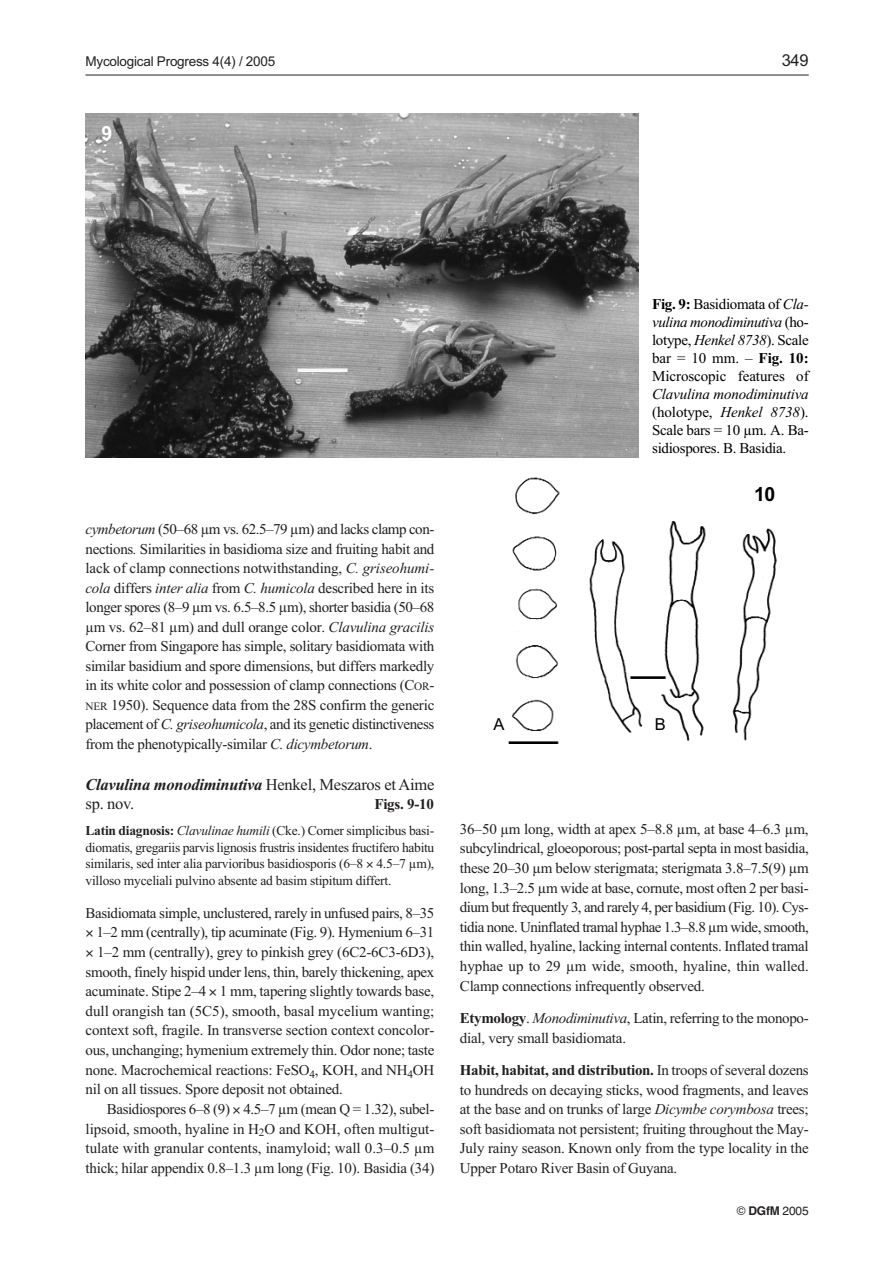
<style>
.page{position:relative;width:893px;height:1263px;background:#fff}
.page>*{position:absolute;margin:0;border:0;box-sizing:border-box;transform-origin:0 0}
.t1{font:700 19.5px "Arial";color:#000}
.t2{font:700 19.5px "Arial";color:#fff}
.t3{font:16.5px/19.6px "Times New Roman";color:#231f20}
.t4{font:16.5px "Arial";color:#231f20}
.t5{font:16.5px "Arial";color:#000}
.t6{font:15px/19.6px "Times New Roman";letter-spacing:-.015em;color:#231f20;text-align:justify}
.t7{font:15px/18px "Times New Roman";letter-spacing:-.02em;color:#000;text-align:justify}
.t8{font:700 15px "Times New Roman";letter-spacing:-.015em;color:#231f20}
.t9{font:13.5px/16.8px "Times New Roman";letter-spacing:-.015em;color:#231f20;text-align:justify}
.t10{font:13.5px "Arial";letter-spacing:-.015em;color:#231f20}
.t11{font:12px "Helvetica";color:#231f20}
.s1{font-style:italic}
.s2{font-size:11.25px}
.s3{font-weight:700;font-style:italic}
.s4{font-weight:700}
</style>
<div class="page">
<hr style="left:85px;top:75px;width:723px;height:1px;background:#231f20">
<img style="left:85px;top:113px;width:553px;height:344px">
<img style="left:508px;top:477px;width:269px;height:267px">
<p class="t10" style="left:85px;top:56px;width:191px">Mycological Progress 4(4) / 2005</p>
<p class="t4" style="left:781px;top:54px;width:28px">349</p>
<h1 class="t2" style="left:101px;top:126px;width:12px">9</h1>
<p class="t6" style="left:85px;top:521px;width:350px"><span class="s1">cymbetorum</span> (50–68 µm vs. 62.5–79 µm) and lacks clamp con&shy;nections<span class="s1">.</span> Similarities in basidioma size and fruiting habit and lack of clamp connections notwithstanding, <span class="s1">C. griseohumi&shy;cola</span> differs <span class="s1">inter alia</span> from <span class="s1">C. humicola</span> described here in its longer spores (8–9 µm vs. 6.5–8.5 µm), shorter basidia (50–68 µm vs. 62–81 µm) and dull orange color. <span class="s1">Clavulina gracilis </span>Corner from Singapore has simple, solitary basidiomata with similar basidium and spore dimensions, but differs markedly in its white color and possession of clamp connections (C<span class="s2">OR</span>-<span class="s2">NER</span> 1950). Sequence data from the 28S confirm the generic placement of <span class="s1">C. griseohumicola</span>, and its genetic distinctiveness from the phenotypically-similar <span class="s1">C. dicymbetorum</span>.</p>
<p class="t3" style="left:85px;top:776px;width:350px"><span class="s3">Clavulina monodiminutiva</span> Henkel, Meszaros et Aime sp. nov.</p>
<p class="t8" style="left:374px;top:800px;width:61px">Figs. 9-10</p>
<p class="t9" style="left:85px;top:823px;width:350px"><span class="s4">Latin diagnosis:</span> <span class="s1">Clavulinae humili</span> (Cke.) Corner simplicibus basi&shy;diomatis, gregariis parvis lignosis frustris insidentes fructifero habitu similaris, sed inter alia parvioribus basidiosporis (6–8 4.5–7 µm), villoso myceliali pulvino absente ad basim stipitum differt.</p>
<p class="t6" style="left:85px;top:904px;width:350px">Basidiomata simple, unclustered, rarely in unfused pairs, 8–35</p>
<p class="t6" style="left:96px;top:924px;width:339px">1–2 mm (centrally), tip acuminate (Fig. 9). Hymenium 6–31</p>
<p class="t6" style="left:97px;top:943px;width:339px">1–2 mm (centrally), grey to pinkish grey (6C2-6C3-6D3),</p>
<p class="t6" style="left:85px;top:963px;width:350px">smooth, finely hispid under lens, thin, barely thickening, apex</p>
<p class="t6" style="left:85px;top:983px;width:350px">acuminate. Stipe 2–4 1 mm, tapering slightly towards base,</p>
<p class="t6" style="left:85px;top:1002px;width:350px">dull orangish tan (5C5), smooth, basal mycelium wanting;</p>
<p class="t6" style="left:85px;top:1022px;width:350px">context soft, fragile. In transverse section context concolor-</p>
<p class="t6" style="left:85px;top:1042px;width:350px">ous, unchanging; hymenium extremely thin. Odor none; taste</p>
<p class="t6" style="left:85px;top:1061px;width:350px">none. Macrochemical reactions: FeSO<sub>4</sub>, KOH, and NH<sub>4</sub>OH</p>
<p class="t6" style="left:85px;top:1081px;width:259px">nil on all tissues. Spore deposit not obtained.</p>
<p class="t6" style="left:107px;top:1101px;width:329px">Basidiospores 6–8 (9) 4.5–7 µm (mean Q = 1.32), subel-</p>
<p class="t6" style="left:85px;top:1120px;width:350px">lipsoid, smooth, hyaline in H<sub>2</sub>O and KOH, often multigut-</p>
<p class="t6" style="left:85px;top:1140px;width:350px">tulate with granular contents, inamyloid; wall 0.3–0.5 µm</p>
<p class="t6" style="left:85px;top:1160px;width:350px">thick; hilar appendix 0.8–1.3 µm long (Fig. 10). Basidia (34)</p>
<p class="t7" style="left:652px;top:296px;width:158px"><span class="s4">Fig. 9:</span> Basidiomata of <span class="s1">Cla&shy;vulina monodiminutiva</span> (ho&shy;lotype, <span class="s1">Henkel 8738</span>). Scale bar = 10 mm. – <span class="s4">Fig. 10:<br></span>Microscopic features of</p>
<p class="t7" style="left:652px;top:386px;width:158px"><span class="s1">Clavulina monodiminutiva </span>(holotype, <span class="s1">Henkel 8738</span>).<br>Scale bars = 10 µm. A. Ba&shy;sidiospores. B. Basidia.</p>
<p class="t5" style="left:493px;top:718px;width:13px">A</p>
<p class="t5" style="left:655px;top:718px;width:13px">B</p>
<h1 class="t1" style="left:754px;top:487px;width:23px">10</h1>
<p class="t6" style="left:460px;top:820px;width:350px">36–50 µm long, width at apex 5–8.8 µm, at base 4–6.3 µm, subcylindrical, gloeoporous; post-partal septa in most basidia, these 20–30 µm below sterigmata; sterigmata 3.8–7.5(9) µm long, 1.3–2.5 µm wide at base, cornute, most often 2 per basi&shy;dium but frequently 3, and rarely 4, per basidium (Fig. 10). Cys&shy;tidia none. Uninflated tramal hyphae 1.3–8.8 µm wide, smooth, thin walled, hyaline, lacking internal contents. Inflated tramal hyphae up to 29 µm wide, smooth, hyaline, thin walled.<br>Clamp connections infrequently observed.</p>
<p class="t6" style="left:460px;top:1010px;width:350px"><span class="s4">Etymology</span>. <span class="s1">Monodiminutiva</span>, Latin, referring to the monopo&shy;dial, very small basidiomata.</p>
<p class="t6" style="left:460px;top:1062px;width:350px"><span class="s4">Habit, habitat, and distribution.</span> In troops of several dozens to hundreds on decaying sticks, wood fragments, and leaves at the base and on trunks of large <span class="s1">Dicymbe corymbosa</span> trees; soft basidiomata not persistent; fruiting throughout the May-July rainy season. Known only from the type locality in the Upper Potaro River Basin of Guyana.</p>
<p class="t11" style="left:736px;top:1207px;width:73px">© <span class="s3">DGfM</span> 2005</p>
</div>
